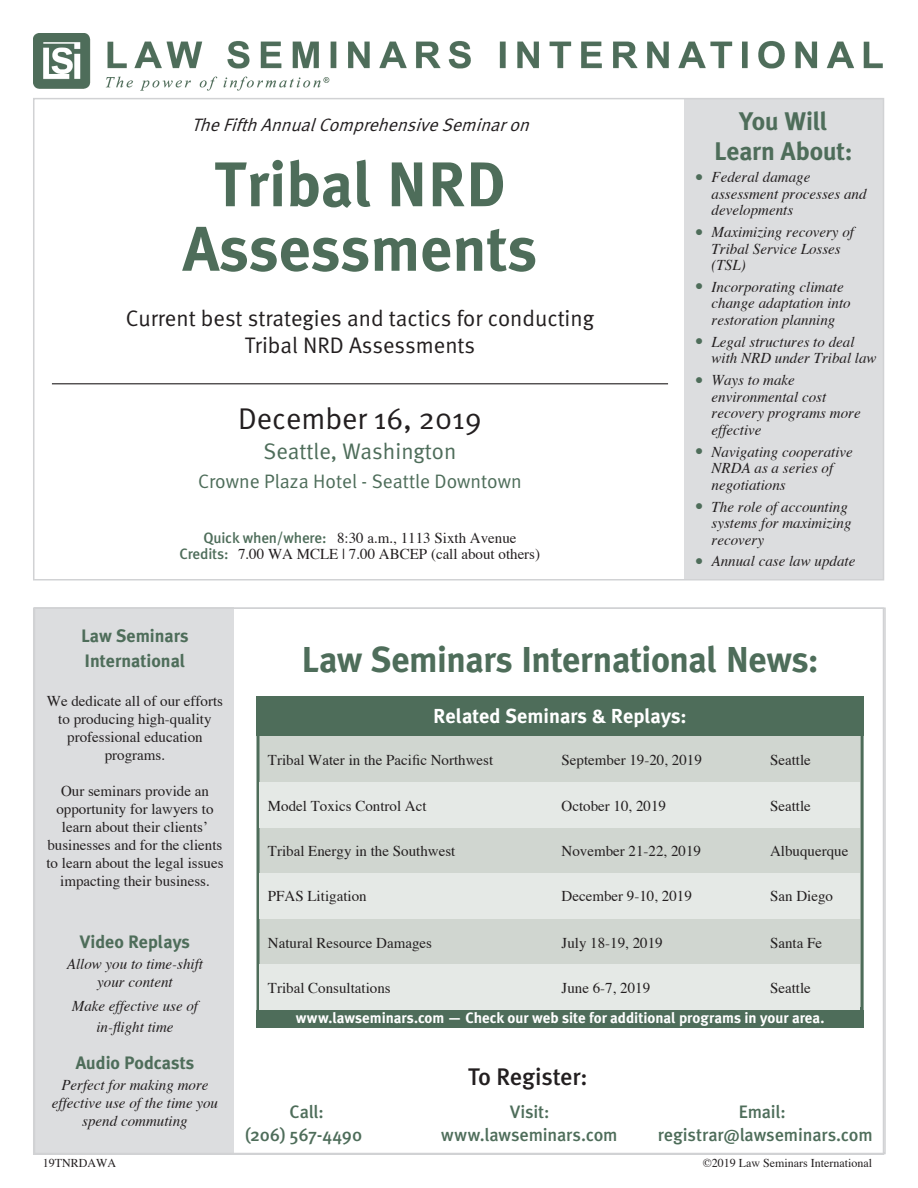
<style>
.page{position:relative;width:918px;height:1188px;background:#fff}
.page>*{position:absolute;margin:0;border:0;box-sizing:border-box;transform-origin:0 0}
.t1{font:700 63px/64.5px "Meta Plus";color:#4e6d5a;text-align:center}
.t2{font:700 36px "Meta Plus";letter-spacing:-.015em;color:#4e6d5a}
.t3{font:30px "Meta Normal";color:#231f20}
.t4{font:700 25.5px/30px "Meta Plus";letter-spacing:-.005em;color:#4e6d5a;text-align:center}
.t5{font:500 24px "Meta";letter-spacing:-.01em;color:#231f20}
.t6{font:22.5px/27px "Meta Normal";color:#231f20;text-align:center}
.t7{font:22.5px "Meta Normal";color:#4e6d5a}
.t8{font:700 20.25px "Meta Plus";color:#fff}
.t9{font:19.5px "Meta Normal";color:#4e6d5a}
.t10{font:500 18px/23.2px "Meta";letter-spacing:-.01em;color:#4e6d5a;text-align:center}
.t11{font:700 18px/24.9px "Meta Plus";color:#4e6d5a}
.t12{font:italic 18px "Meta Normal";color:#231f20}
.t13{font:15px/18px "Times";color:#231f20;text-align:center}
.t14{font:italic 15px/16.5px "Times";color:#231f20}
.t15{font:700 15px "Meta Plus";color:#fff}
.t16{font:12px "Times";color:#231f20}
.s1{font-family:"Meta";font-weight:500;color:#4e6d5a}
.s2{font-size:21px;color:#4e6d5a}
</style>
<div class="page">
<div style="left:34px;top:608px;width:200px;height:546px;background:#dcdddf"></div>
<div style="left:684px;top:99px;width:199px;height:481px;background:#dcdddf"></div>
<img style="left:34px;top:34px;width:849px;height:57px">
<div style="left:256px;top:733px;width:608px;height:277px;background:#d0d6d0;border:3px solid #4e6d5a"></div>
<div style="left:256px;top:697px;width:608px;height:39px;background:#4e6d5a"></div>
<div style="left:260px;top:782px;width:600px;height:45px;background:#e5e9e6"></div>
<div style="left:260px;top:873px;width:600px;height:46px;background:#e5e9e6"></div>
<div style="left:260px;top:964px;width:600px;height:46px;background:#e5e9e6"></div>
<div style="left:256px;top:1010px;width:608px;height:17px;background:#4e6d5a"></div>
<hr style="left:52px;top:383px;width:616px;height:1px;background:#231f20">
<p class="t12" style="left:191px;top:114px;width:345px">TheFifthAnnualComprehensiveSeminaron</p>
<h1 class="t1" style="left:183px;top:152px;width:356px">Tribal NRD<br>Assessments</h1>
<h3 class="t6" style="left:126px;top:304px;width:470px">Current best strategies and tactics for conducting<br>Tribal NRD Assessments</h3>
<h3 class="t3" style="left:238px;top:401px;width:245px">December 16, 2019</h3>
<h3 class="t7" style="left:264px;top:438px;width:194px">Seattle, Washington</h3>
<h3 class="t9" style="left:198px;top:470px;width:325px">Crowne Plaza Hotel - Seattle Downtown</h3>
<p class="t13" style="left:203px;top:530px;width:315px"><span class="s1">Quick when/where:</span> 8:30 a.m., 1113 Sixth Avenue</p>
<p class="t13" style="left:179px;top:546px;width:362px"><span class="s1">Credits:</span> 7.00 WA MCLE | 7.00 ABCEP (call about others)</p>
<h3 class="t4" style="left:714px;top:106px;width:140px">You Will<br>Learn About:</h3>
<p class="t14" style="left:712px;top:170px;width:156px;text-indent:-16px"><span class="s2">•</span> Federal damage assessment processes and developments</p>
<p class="t14" style="left:712px;top:225px;width:144px;text-indent:-16px"><span class="s2">•</span> Maximizing recovery of<br>Tribal Service Losses (TSL)</p>
<p class="t14" style="left:712px;top:280px;width:141px;text-indent:-16px"><span class="s2">•</span> Incorporating climate change adaptation into restoration planning</p>
<p class="t14" style="left:712px;top:335px;width:167px;text-indent:-16px"><span class="s2">•</span> Legal structures to deal with NRD under Tribal law</p>
<p class="t14" style="left:712px;top:373px;width:151px;text-indent:-16px"><span class="s2">•</span> Ways to make environmental cost recovery programs more effective</p>
<p class="t14" style="left:712px;top:444px;width:143px;text-indent:-16px"><span class="s2">•</span> Navigating cooperative<br>NRDA as a series of negotiations</p>
<p class="t14" style="left:712px;top:499px;width:141px;text-indent:-16px"><span class="s2">•</span> The role of accounting systems for maximizing recovery</p>
<p class="t14" style="left:695px;top:554px;width:162px"><span class="s2">•</span> Annual case law update</p>
<p class="t11" style="left:81px;top:624px;width:109px">Law Seminars<br>International</p>
<p class="t13" style="left:47px;top:693px;width:178px">We dedicate all of our efforts to producing high-quality professional education programs.</p>
<p class="t13" style="left:46px;top:783px;width:179px">Our seminars provide an opportunity for lawyers to learn about their clients’ businesses and for the clients to learn about the legal issues impacting their business.</p>
<p class="t11" style="left:80px;top:929px;width:112px">Video Replays</p>
<p class="t14" style="left:67px;top:956px;width:138px;line-height:18px;text-align:center">Allow you to time-shift your content</p>
<p class="t14" style="left:72px;top:996px;width:128px;line-height:21.6px;text-align:center">Make effective use of in-flight time</p>
<p class="t11" style="left:76px;top:1050px;width:120px">Audio Podcasts</p>
<p class="t14" style="left:52px;top:1077px;width:168px;line-height:18px;text-align:center">Perfect for making more effective use of the time you spend commuting</p>
<h2 class="t2" style="left:301px;top:639px;width:519px">Law Seminars International News:</h2>
<h3 class="t8" style="left:433px;top:705px;width:255px">Related Seminars &amp; Replays:</h3>
<p class="t13" style="left:268px;top:752px;width:227px">Tribal Water in the Pacific Northwest</p>
<p class="t13" style="left:268px;top:798px;width:160px">Model Toxics Control Act</p>
<p class="t13" style="left:268px;top:843px;width:189px">Tribal Energy in the Southwest</p>
<p class="t13" style="left:268px;top:888px;width:100px">PFAS Litigation</p>
<p class="t13" style="left:268px;top:934px;width:166px">Natural Resource Damages</p>
<p class="t13" style="left:268px;top:980px;width:124px">Tribal Consultations</p>
<p class="t13" style="left:562px;top:752px;width:142px">September 19-20, 2019</p>
<p class="t13" style="left:562px;top:798px;width:106px">October 10, 2019</p>
<p class="t13" style="left:562px;top:843px;width:141px">November 21-22, 2019</p>
<p class="t13" style="left:562px;top:888px;width:132px">December 9-10, 2019</p>
<p class="t13" style="left:562px;top:934px;width:103px">July 18-19, 2019</p>
<p class="t13" style="left:562px;top:980px;width:90px">June 6-7, 2019</p>
<p class="t13" style="left:770px;top:752px;width:42px">Seattle</p>
<p class="t13" style="left:770px;top:798px;width:42px">Seattle</p>
<p class="t13" style="left:770px;top:843px;width:80px">Albuquerque</p>
<p class="t13" style="left:770px;top:888px;width:64px">San Diego</p>
<p class="t13" style="left:770px;top:934px;width:54px">Santa Fe</p>
<p class="t13" style="left:770px;top:980px;width:42px">Seattle</p>
<p class="t15" style="left:296px;top:1009px;width:530px">www.lawseminars.com — Check our web site for additional programs in your area.</p>
<h3 class="t5" style="left:468px;top:1063px;width:121px">To Register:</h3>
<p class="t10" style="left:245px;top:1100px;width:119px">Call:<br>(206) 567-4490</p>
<p class="t10" style="left:441px;top:1100px;width:178px">Visit: www.lawseminars.com</p>
<p class="t10" style="left:658px;top:1100px;width:216px">Email: registrar@lawseminars.com</p>
<p class="t16" style="left:43px;top:1155px;width:75px">19TNRDAWA</p>
<p class="t16" style="left:703px;top:1155px;width:171px">©2019 Law Seminars International</p>
</div>
